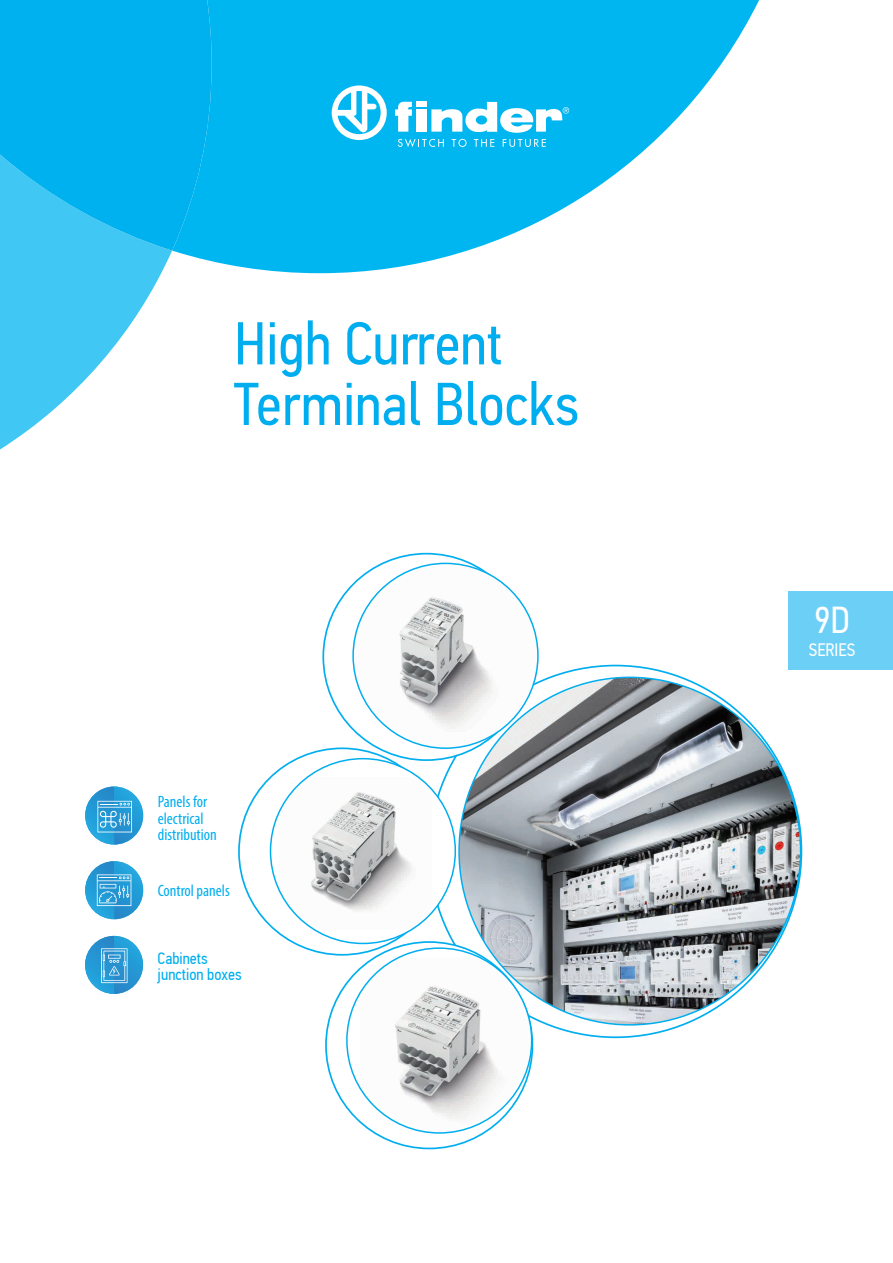
<style>
.page{position:relative;width:893px;height:1263px;background:#fff}
.page>*{position:absolute;margin:0;border:0;box-sizing:border-box;transform-origin:0 0}
.t1{font:60.6px/60.6px "PF Din Text Cond Pro";color:#00aeef}
.t2{font:37.5px "PF Din Text Cond Pro";color:#fff}
.t3{font:18px "PF Din Text Cond Pro";color:#fff}
.t4{font:condensed 16.5px/16.5px "Myriad Pro";color:#00aeef}
.t5{font:16.5px/16.5px "PF Din Text Cond Pro";color:#00aeef}
</style>
<div class="page">
<img style="left:85px;top:936px;width:58px;height:58px">
<svg style="left:101px;top:948px;width:26px;height:35px"></svg>
<div style="left:788px;top:591px;width:105px;height:79px;background:#6bcff6"></div>
<svg style="left:173px;top:0;width:586px;height:273px;fill:#00b6f0"></svg>
<svg style="left:0;top:251px;width:172px;height:198px;fill:#40c7f4"></svg>
<svg style="left:0;top:0;width:212px;height:251px;background:#08b4ef"></svg>
<svg style="left:547px;top:665px;width:255px;height:373px"></svg>
<svg style="left:539px;top:676px;width:262px;height:349px"></svg>
<img style="left:85px;top:861px;width:58px;height:58px">
<svg style="left:97px;top:874px;width:34px;height:32px"></svg>
<img style="left:85px;top:786px;width:58px;height:58px">
<svg style="left:97px;top:801px;width:35px;height:31px"></svg>
<svg style="left:332px;top:85px;width:55px;height:55px"></svg>
<svg style="left:431px;top:102px;width:138px;height:31px"></svg>
<svg style="left:395px;top:102px;width:17px;height:30px"></svg>
<div style="left:416px;top:109px;width:10px;height:23px;background:#fff"></div>
<div style="left:416px;top:102px;width:10px;height:5px;background:#fff"></div>
<svg style="left:398px;top:139px;width:46px;height:8px"></svg>
<svg style="left:452px;top:139px;width:15px;height:8px"></svg>
<svg style="left:474px;top:139px;width:20px;height:8px"></svg>
<svg style="left:503px;top:139px;width:43px;height:8px"></svg>
<svg style="left:238px;top:553px;width:301px;height:596px"></svg>
<h1 class="t1" style="left:234px;top:313px;width:347px">High Current<br>Terminal Blocks</h1>
<p class="t4" style="left:158px;top:793px;width:61px">Panels for electrical distribution</p>
<p class="t4" style="left:158px;top:882px;width:74px">Control panels</p>
<p class="t5" style="left:158px;top:950px;width:86px">Cabinets junction boxes</p>
<h2 class="t2" style="left:814px;top:598px;width:38px">9D</h2>
<p class="t3" style="left:809px;top:639px;width:48px">SЕRIES</p>
</div>
